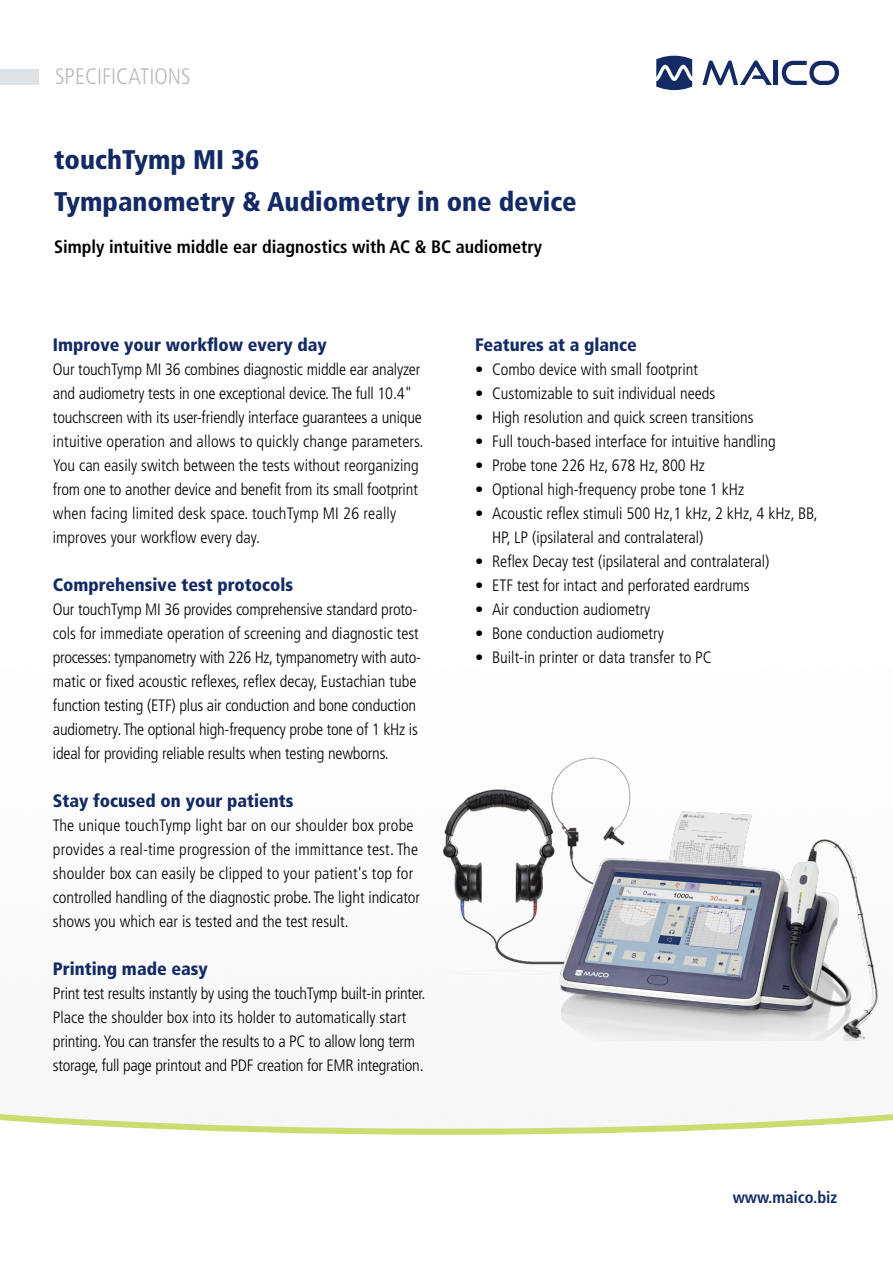
<style>
.page{position:relative;width:893px;height:1263px;background:#fff}
.page>*{position:absolute;margin:0;border:0;box-sizing:border-box;transform-origin:0 0}
.t1{font:900 condensed 27px/42px "Frutiger LT";color:#132a64}
.t2{font:300 condensed 22.5px "Frutiger LT";color:#b7bcc2}
.t3{font:900 condensed 18px "Frutiger LT";color:#132a64}
.t4{font:700 condensed 18px "Frutiger LT";color:#000}
.t5{font:300 condensed 16.5px/24px "Frutiger LT";color:#000}
.t6{font:700 condensed 16.5px "Frutiger LT";color:#132a64}
</style>
<div class="page">
<svg style="left:0;top:1114px;width:893px;height:21px"></svg>
<svg style="left:702px;top:60px;width:70px;height:25px"></svg>
<hr style="left:774px;top:61px;width:4px;height:24px;background:#132a64">
<svg style="left:782px;top:61px;width:57px;height:24px"></svg>
<svg style="left:656px;top:56px;width:36px;height:34px"></svg>
<img style="left:442px;top:757px;width:436px;height:283px">
<div style="left:0;top:69px;width:38px;height:16px;background:#e0e3e6"></div>
<h2 class="t2" style="left:55px;top:64px;width:137px">SPECIFICATIONS</h2>
<h1 class="t1" style="left:54px;top:139px;width:524px">touchTymp MI 36<br>Tympanometry &amp; Audiometry in one device</h1>
<p class="t4" style="left:54px;top:236px;width:490px">Simply intuitive middle ear diagnostics with AC &amp; BC audiometry</p>
<p class="t3" style="left:53px;top:333px;width:275px">Improve your workflow every day</p>
<p class="t5" style="left:53px;top:357px;width:372px">Our touchTymp MI 36 combines diagnostic middle ear analyzer and audiometry tests in one exceptional device. The full 10.4" touchscreen with its user-friendly interface guarantees a unique intuitive operation and allows to quickly change parameters.<br>You can easily switch between the tests without reorganizing from one to another device and benefit from its small footprint when facing limited desk space. touchTymp MI 26 really improves your workflow every day.</p>
<p class="t3" style="left:53px;top:573px;width:242px">Comprehensive test protocols</p>
<p class="t5" style="left:53px;top:597px;width:369px">Our touchTymp MI 36 provides comprehensive standard proto&shy;cols for immediate operation of screening and diagnostic test processes: tympanometry with 226 Hz, tympanometry with auto&shy;matic or fixed acoustic reflexes, reflex decay, Eustachian tube function testing (ETF) plus air conduction and bone conduction audiometry. The optional high-frequency probe tone of 1 kHz is ideal for providing reliable results when testing newborns.</p>
<p class="t3" style="left:53px;top:789px;width:242px">Stay focused on your patients</p>
<p class="t5" style="left:53px;top:813px;width:369px">The unique touchTymp light bar on our shoulder box probe provides a real-time progression of the immittance test. The shoulder box can easily be clipped to your patient's top for controlled handling of the diagnostic probe. The light indicator shows you which ear is tested and the test result.</p>
<p class="t3" style="left:53px;top:957px;width:156px">Printing made easy</p>
<p class="t5" style="left:53px;top:981px;width:374px">Print test results instantly by using the touchTymp built-in printer.<br>Place the shoulder box into its holder to automatically start printing. You can transfer the results to a PC to allow long term storage, full page printout and PDF creation for EMR integration.</p>
<p class="t3" style="left:475px;top:333px;width:163px">Features at a glance</p>
<p class="t5" style="left:475px;top:357px;width:225px">• Combo device with small footprint</p>
<p class="t5" style="left:475px;top:381px;width:242px">• Customizable to suit individual needs</p>
<p class="t5" style="left:475px;top:405px;width:280px">• High resolution and quick screen transitions</p>
<p class="t5" style="left:475px;top:429px;width:302px">• Full touch-based interface for intuitive handling</p>
<p class="t5" style="left:475px;top:453px;width:232px">• Probe tone 226 Hz, 678 Hz, 800 Hz</p>
<p class="t5" style="left:475px;top:477px;width:271px">• Optional high-frequency probe tone 1 kHz</p>
<p class="t5" style="left:492px;top:501px;width:327px;text-indent:-17px">• Acoustic reflex stimuli 500 Hz,1 kHz, 2 kHz, 4 kHz, BB,<br>HP, LP (ipsilateral and contralateral)</p>
<p class="t5" style="left:475px;top:549px;width:296px">• Reflex Decay test (ipsilateral and contralateral)</p>
<p class="t5" style="left:475px;top:573px;width:276px">• ETF test for intact and perforated eardrums</p>
<p class="t5" style="left:475px;top:597px;width:177px">• Air conduction audiometry</p>
<p class="t5" style="left:475px;top:621px;width:190px">• Bone conduction audiometry</p>
<p class="t5" style="left:475px;top:645px;width:238px">• Built-in printer or data transfer to PC</p>
<p class="t6" style="left:733px;top:1188px;width:106px">www.maico.biz</p>
</div>
